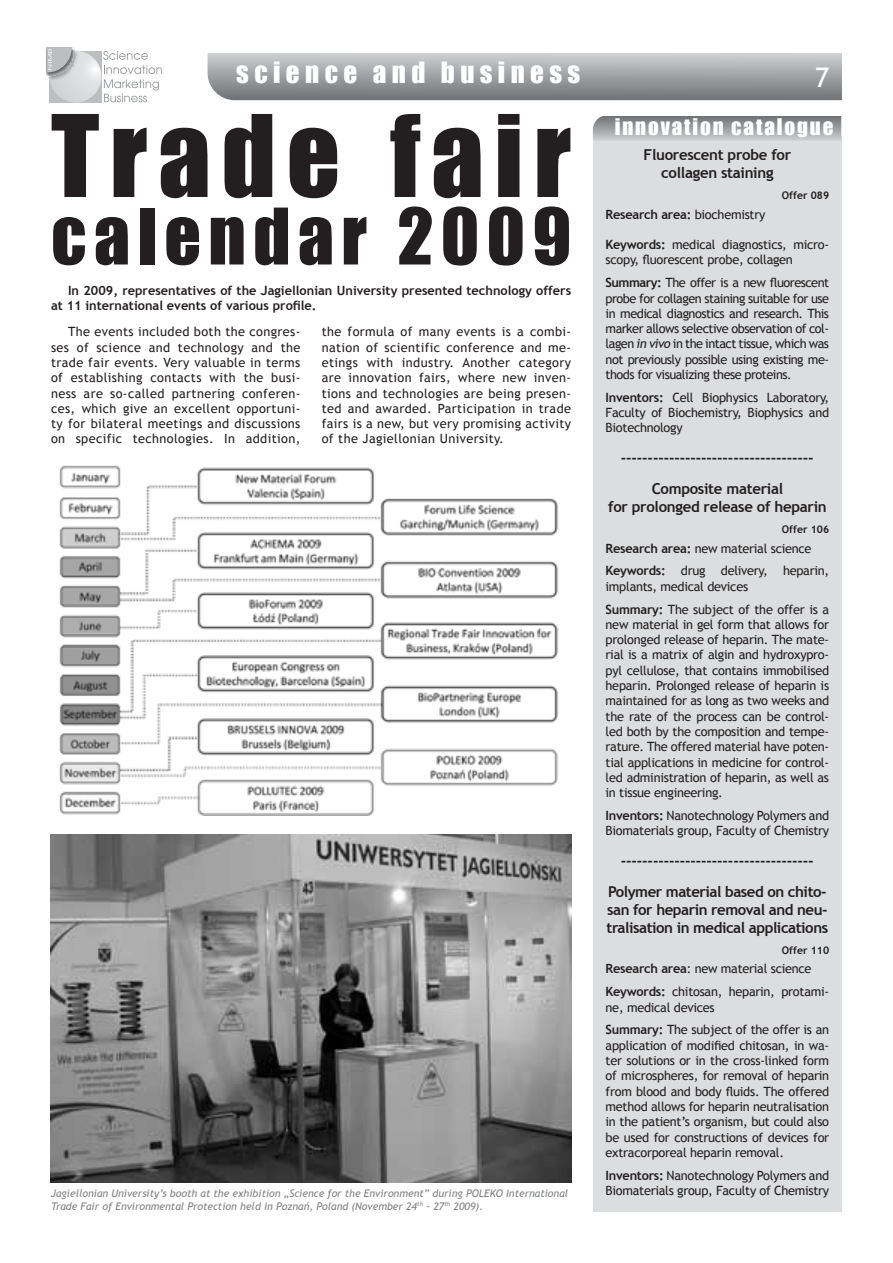
<style>
.page{position:relative;width:893px;height:1263px;background:#fff}
.page>*{position:absolute;margin:0;border:0;box-sizing:border-box;transform-origin:0 0}
.t1{font:105px "Impact";letter-spacing:.1em;color:#231f20}
.t2{font:72px "Impact";letter-spacing:.1em;color:#231f20}
.t3{font:27px "Impact";letter-spacing:.2em;color:#fff}
.t4{font:27px "Trebuchet MS";color:#fff}
.t5{font:21px "Impact";letter-spacing:.09em;color:#fff}
.t6{font:21px "Impact";letter-spacing:.15em;color:#fff}
.t7{font:700 15px/18px "Trebuchet MS";letter-spacing:-.03em;color:#231f20;text-align:center}
.t8{font:12.75px/15.3px "Trebuchet MS";letter-spacing:-.02em;color:#231f20}
.t9{font:700 12.75px/15.3px "Trebuchet MS";color:#231f20}
.t10{font:700 12.75px "Trebuchet MS";letter-spacing:-.02em;color:#231f20}
.t11{font:italic 10.5px/12.6px "Trebuchet MS";color:#808285}
.t12{font:700 10.5px "Trebuchet MS";color:#231f20}
.s1{font-weight:400}
.s2{font-weight:700}
.s3{font-style:italic}
</style>
<div class="page">
<svg style="left:208px;top:53px;width:634px;height:47px;background:#9fa1a3"></svg>
<div style="left:50px;top:51px;width:52px;height:52px;background:#bcbec0"></div>
<div style="left:50px;top:51px;width:51px;height:51px;background:linear-gradient(to right,#ccced0,#eaeaeb);border-radius:26px"></div>
<svg style="left:92px;top:67px;width:5px;height:5px"></svg>
<svg style="left:47px;top:48px;width:30px;height:33px"></svg>
<svg style="left:103px;top:51px;width:59px;height:51px"></svg>
<div style="left:593px;top:136px;width:248px;height:1076px;background:#dcddde"></div>
<svg style="left:593px;top:116px;width:248px;height:24px;background:#9d9fa1"></svg>
<img style="left:59px;top:465px;width:500px;height:350px">
<img style="left:51px;top:834px;width:520px;height:348px">
<h3 class="t3" style="left:236px;top:51px;width:346px">science and business</h3>
<h3 class="t4" style="left:815px;top:61px;width:16px">7</h3>
<h3 class="t5" style="left:615px;top:111px;width:220px">innovation catalogue</h3>
<h1 class="t1" style="left:51px;top:74px;width:522px">Trade fair</h1>
<h2 class="t2" style="left:51px;top:180px;width:522px">calendar 2009</h2>
<p class="t9" style="left:51px;top:283px;width:522px;text-indent:17px">In 2009, representatives of the Jagiellonian University presented technology offers at 11 international events of various profile.</p>
<p class="t8" style="left:51px;top:324px;width:251px;text-align:justify;text-indent:17px">The events included both the congres&shy;ses of science and technology and the trade fair events. Very valuable in terms of establishing contacts with the busi&shy;ness are so-called partnering conferen&shy;ces, which give an excellent opportuni&shy;ty for bilateral meetings and discussions on specific technologies. In addition,</p>
<p class="t8" style="left:322px;top:324px;width:251px;text-align:justify">the formula of many events is a combi&shy;nation of scientific conference and me&shy;etings with industry. Another category are innovation fairs, where new inven&shy;tions and technologies are being presen&shy;ted and awarded. Participation in trade fairs is a new, but very promising activity of the Jagiellonian University.</p>
<h3 class="t6" style="left:675px;top:111px;width:160px">worth to know</h3>
<p class="t7" style="left:644px;top:146px;width:149px">Fluorescent probe for collagen staining</p>
<p class="t12" style="left:782px;top:189px;width:49px">Offer 089</p>
<p class="t10" style="left:606px;top:206px;width:161px">Research area: <span class="s1">biochemistry</span></p>
<p class="t8" style="left:606px;top:237px;width:225px"><span class="s2">Keywords:</span> medical diagnostics, micro&shy;scopy, fluorescent probe, collagen</p>
<p class="t8" style="left:606px;top:275px;width:225px;text-align:justify"><span class="s2">Summary:</span> The offer is a new fluorescent probe for collagen staining suitable for use in medical diagnostics and research. This marker allows selective observation of col&shy;lagen <span class="s3">in vivo</span> in the intact tissue, which was not previously possible using existing me&shy;thods for visualizing these proteins.</p>
<p class="t8" style="left:606px;top:390px;width:225px;text-align:justify"><span class="s2">Inventors:</span> Cell Biophysics Laboratory, Faculty of Biochemistry, Biophysics and Biotechnology</p>
<p class="t7" style="left:621px;top:442px;width:194px;line-height:30.8px">------------------------------------<br>Composite material</p>
<p class="t7" style="left:608px;top:498px;width:220px">for prolonged release of heparin</p>
<p class="t12" style="left:782px;top:523px;width:49px">Offer 106</p>
<p class="t8" style="left:606px;top:537px;width:225px;line-height:22.8px"><span class="s2">Research area:</span> new material science<br><span class="s2">Keywords:</span> drug delivery, heparin,</p>
<p class="t8" style="left:606px;top:575px;width:225px;line-height:22.8px">implants, medical devices<br><span class="s2">Summary:</span> The subject of the offer is a</p>
<p class="t8" style="left:606px;top:617px;width:225px;text-align:justify">new material in gel form that allows for prolonged release of heparin. The mate&shy;rial is a matrix of algin and hydroxypro&shy;pyl cellulose, that contains immobilised heparin. Prolonged release of heparin is maintained for as long as two weeks and the rate of the process can be control&shy;led both by the composition and tempe&shy;rature. The offered material have poten&shy;tial applications in medicine for control&shy;led administration of heparin, as well as in tissue engineering.</p>
<p class="t8" style="left:606px;top:808px;width:225px"><span class="s2">Inventors:</span> Nanotechnology Polymers and<br>Biomaterials group, Faculty of Chemistry</p>
<p class="t7" style="left:608px;top:845px;width:220px;line-height:30.8px">------------------------------------<br>Polymer material based on chito-</p>
<p class="t7" style="left:607px;top:900px;width:223px;text-align:left">san for heparin removal and neu&shy;tralisation in medical applications</p>
<p class="t12" style="left:782px;top:944px;width:49px">Offer 110</p>
<p class="t8" style="left:606px;top:958px;width:225px;line-height:22.8px"><span class="s2">Research area</span>: new material science<br><span class="s2">Keywords:</span> chitosan, heparin, protami-</p>
<p class="t8" style="left:606px;top:996px;width:225px;line-height:22.8px">ne, medical devices<br><span class="s2">Summary:</span> The subject of the offer is an</p>
<p class="t8" style="left:606px;top:1038px;width:225px;text-align:justify">application of modified chitosan, in wa&shy;ter solutions or in the cross-linked form of microspheres, for removal of heparin from blood and body fluids. The offered method allows for heparin neutralisation in the patient’s organism, but could also be used for constructions of devices for extracorporeal heparin removal.</p>
<p class="t8" style="left:606px;top:1167px;width:225px"><span class="s2">Inventors:</span> Nanotechnology Polymers and<br>Biomaterials group, Faculty of Chemistry</p>
<p class="t11" style="left:51px;top:1187px;width:519px">Jagiellonian University’s booth at the exhibition „Science for the Environment” during POLEKO International<br>Trade Fair of Environmental Protection held in Poznań, Poland (November 24<sup>th</sup> – 27<sup>th</sup> 2009).</p>
</div>
